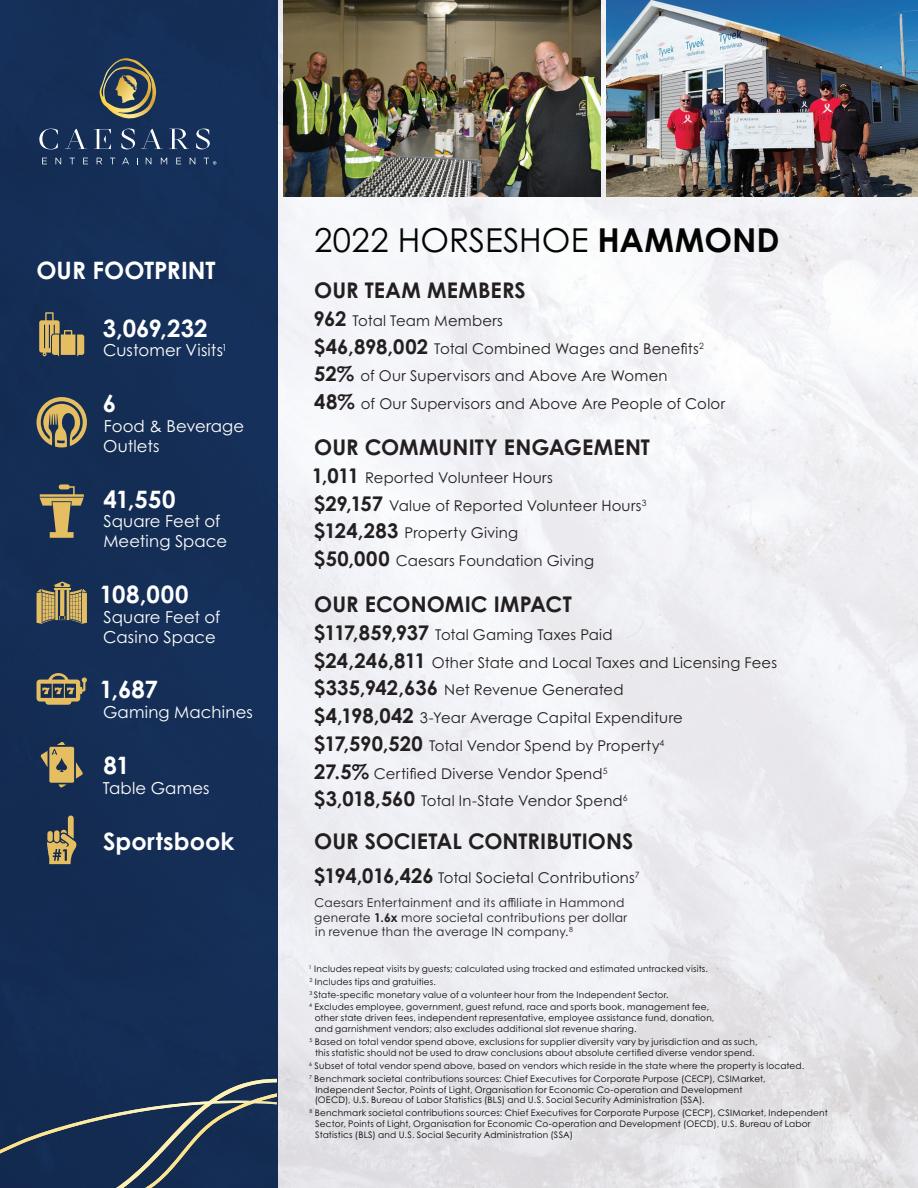
<style>
.page{position:relative;width:918px;height:1188px;background:#fff}
.page>*{position:absolute;margin:0;border:0;box-sizing:border-box;transform-origin:0 0}
.t1{font:33px "Century Gothic Pro";letter-spacing:.005em;color:#040503}
.t2{font:700 24px "Century Gothic Pro";color:#fff}
.t3{font:700 21.6px "Century Gothic Pro";color:#231f20}
.t4{font:16.5px/19.8px "Century Gothic Pro";letter-spacing:.01em;color:#fff}
.t5{font:14.85px/27.8px "Century Gothic Pro";letter-spacing:.01em;color:#231f20}
.t6{font:12.15px/14.5px "Century Gothic Pro";letter-spacing:.02em;color:#231f20}
.t7{font:9px/10.8px "Century Gothic Pro";letter-spacing:.02em;color:#040503}
.s1{font-weight:700}
.s2{font-weight:700;font-size:20.25px}
</style>
<div class="page">
<img style="left:278px;top:0;width:640px;height:1188px">
<div style="left:0;top:0;width:278px;height:1188px;background:#142e56"></div>
<svg style="left:0;top:1079px;width:277px;height:109px"></svg>
<svg style="left:94px;top:129px;width:17px;height:20px"></svg>
<svg style="left:65px;top:129px;width:22px;height:20px"></svg>
<svg style="left:141px;top:129px;width:22px;height:20px"></svg>
<svg style="left:169px;top:129px;width:20px;height:20px"></svg>
<svg style="left:121px;top:128px;width:14px;height:22px"></svg>
<svg style="left:196px;top:128px;width:14px;height:22px"></svg>
<svg style="left:39px;top:129px;width:19px;height:20px"></svg>
<svg style="left:42px;top:158px;width:5px;height:6px"></svg>
<svg style="left:55px;top:158px;width:6px;height:6px"></svg>
<svg style="left:70px;top:158px;width:5px;height:6px"></svg>
<svg style="left:83px;top:158px;width:5px;height:6px"></svg>
<svg style="left:97px;top:158px;width:5px;height:6px"></svg>
<svg style="left:122px;top:158px;width:7px;height:6px"></svg>
<svg style="left:146px;top:158px;width:5px;height:6px"></svg>
<svg style="left:161px;top:158px;width:6px;height:6px"></svg>
<svg style="left:176px;top:158px;width:5px;height:6px"></svg>
<svg style="left:190px;top:158px;width:5px;height:6px"></svg>
<svg style="left:204px;top:158px;width:12px;height:7px"></svg>
<svg style="left:100px;top:58px;width:56px;height:61px"></svg>
<img style="left:284px;top:0;width:316px;height:196px">
<img style="left:606px;top:0;width:312px;height:196px">
<svg style="left:37px;top:397px;width:50px;height:50px"></svg>
<svg style="left:37px;top:582px;width:50px;height:42px"></svg>
<svg style="left:40px;top:484px;width:44px;height:54px"></svg>
<svg style="left:37px;top:673px;width:50px;height:32px"></svg>
<svg style="left:47px;top:816px;width:30px;height:48px"></svg>
<svg style="left:40px;top:742px;width:43px;height:46px"></svg>
<svg style="left:39px;top:312px;width:45px;height:44px"></svg>
<h2 class="t2" style="left:36px;top:256px;width:181px">OUR FOOTPRINT</h2>
<h2 class="t2" style="left:103px;top:313px;width:106px">3,069,232</h2>
<h3 class="t4" style="left:103px;top:340px;width:126px">Customer Visits<sup>1</sup></h3>
<h2 class="t2" style="left:103px;top:389px;width:15px">6</h2>
<h3 class="t4" style="left:103px;top:416px;width:143px">Food &amp; Beverage<br>Outlets</h3>
<h2 class="t2" style="left:103px;top:484px;width:74px">41,550</h2>
<h3 class="t4" style="left:103px;top:511px;width:125px">Square Feet of<br>Meeting Space</h3>
<h2 class="t2" style="left:100px;top:579px;width:90px">108,000</h2>
<h3 class="t4" style="left:103px;top:607px;width:119px">Square Feet of<br>Casino Space</h3>
<h2 class="t2" style="left:100px;top:675px;width:60px">1,687</h2>
<h3 class="t4" style="left:103px;top:702px;width:151px">Gaming Machines</h3>
<h2 class="t2" style="left:104px;top:750px;width:28px">81</h2>
<h3 class="t4" style="left:103px;top:778px;width:108px">Table Games</h3>
<h2 class="t2" style="left:103px;top:826px;width:133px">Sportsbook</h2>
<h1 class="t1" style="left:314px;top:220px;width:467px">2022 HORSESHOE <span class="s1">HAMMOND</span></h1>
<h3 class="t3" style="left:314px;top:277px;width:213px">OUR TEAM MEMBERS</h3>
<h3 class="t5" style="left:313px;top:307px;width:413px"><span class="s2">962</span> Total Team Members<br><span class="s2">$46,898,002</span> Total Combined Wages and Benefits<sup>2<br></sup><span class="s2">52%</span> of Our Supervisors and Above Are Women<br><span class="s2">48%</span> of Our Supervisors and Above Are People of Color</h3>
<h3 class="t3" style="left:314px;top:434px;width:337px">OUR COMMUNITY ENGAGEMENT</h3>
<h3 class="t5" style="left:312px;top:464px;width:337px"><span class="s2">1,011</span> Reported Volunteer Hours<br><span class="s2">$29,157</span> Value of Reported Volunteer Hours<sup>3 </sup><span class="s2">$124,283</span> Property Giving<br><span class="s2">$50,000</span> Caesars Foundation Giving</h3>
<h3 class="t3" style="left:314px;top:591px;width:259px">OUR ECONOMIC IMPACT</h3>
<p class="t5" style="left:314px;top:621px;width:465px"><span class="s2">$117,859,937</span> Total Gaming Taxes Paid<br><span class="s2">$24,246,811</span> Other State and Local Taxes and Licensing Fees <span class="s2">$335,942,636</span> Net Revenue Generated<br><span class="s2">$4,198,042</span> 3-Year Average Capital Expenditure <span class="s2">$17,590,520</span> Total Vendor Spend by Property<sup>4<br></sup><span class="s2">27.5%</span> Certified Diverse Vendor Spend<sup>5<br></sup><span class="s2">$3,018,560</span> Total In-State Vendor Spend<sup>6</sup></p>
<h3 class="t3" style="left:314px;top:828px;width:321px">OUR SOCIETAL CONTRIBUTIONS</h3>
<h3 class="t5" style="left:314px;top:863px;width:327px"><span class="s2">$194,016,426</span> Total Societal Contributions<sup>7</sup></h3>
<h3 class="t6" style="left:314px;top:895px;width:314px">Caesars Entertainment and its affiliate in Hammond generate <span class="s1">1.6x</span> more societal contributions per dollar in revenue than the average IN company.<sup>8</sup></h3>
<p class="t7" style="left:309px;top:962px;width:402px;line-height:12.9px"><sup>1</sup> Includes repeat visits by guests; calculated using tracked and estimated untracked visits.<br><sup>2</sup> Includes tips and gratuities.<br><sup>3</sup> State-specific monetary value of a volunteer hour from the Independent Sector.<br><sup>4</sup> Excludes employee, government, guest refund, race and sports book, management fee,</p>
<p class="t7" style="left:315px;top:1013px;width:401px">other state driven fees, independent representative, employee assistance fund, donation, and garnishment vendors; also excludes additional slot revenue sharing.</p>
<p class="t7" style="left:309px;top:1036px;width:450px;text-align:center"><sup>5</sup> Based on total vendor spend above, exclusions for supplier diversity vary by jurisdiction and as such, this statistic should not be used to draw conclusions about absolute certified diverse vendor spend.</p>
<p class="t7" style="left:309px;top:1059px;width:497px;line-height:12.9px"><sup>6</sup> Subset of total vendor spend above, based on vendors which reside in the state where the property is located.<br><sup>7</sup> Benchmark societal contributions sources: Chief Executives for Corporate Purpose (CECP), CSIMarket,</p>
<p class="t7" style="left:315px;top:1084px;width:429px">Independent Sector, Points of Light, Organisation for Economic Co-operation and Development (OECD), U.S. Bureau of Labor Statistics (BLS) and U.S. Social Security Administration (SSA).</p>
<p class="t7" style="left:315px;top:1108px;width:514px;text-indent:-6px"><sup>8</sup> Benchmark societal contributions sources: Chief Executives for Corporate Purpose (CECP), CSIMarket, Independent<br>Sector, Points of Light, Organisation for Economic Co-operation and Development (OECD), U.S. Bureau of Labor<br>Statistics (BLS) and U.S. Social Security Administration (SSA)</p>
</div>
